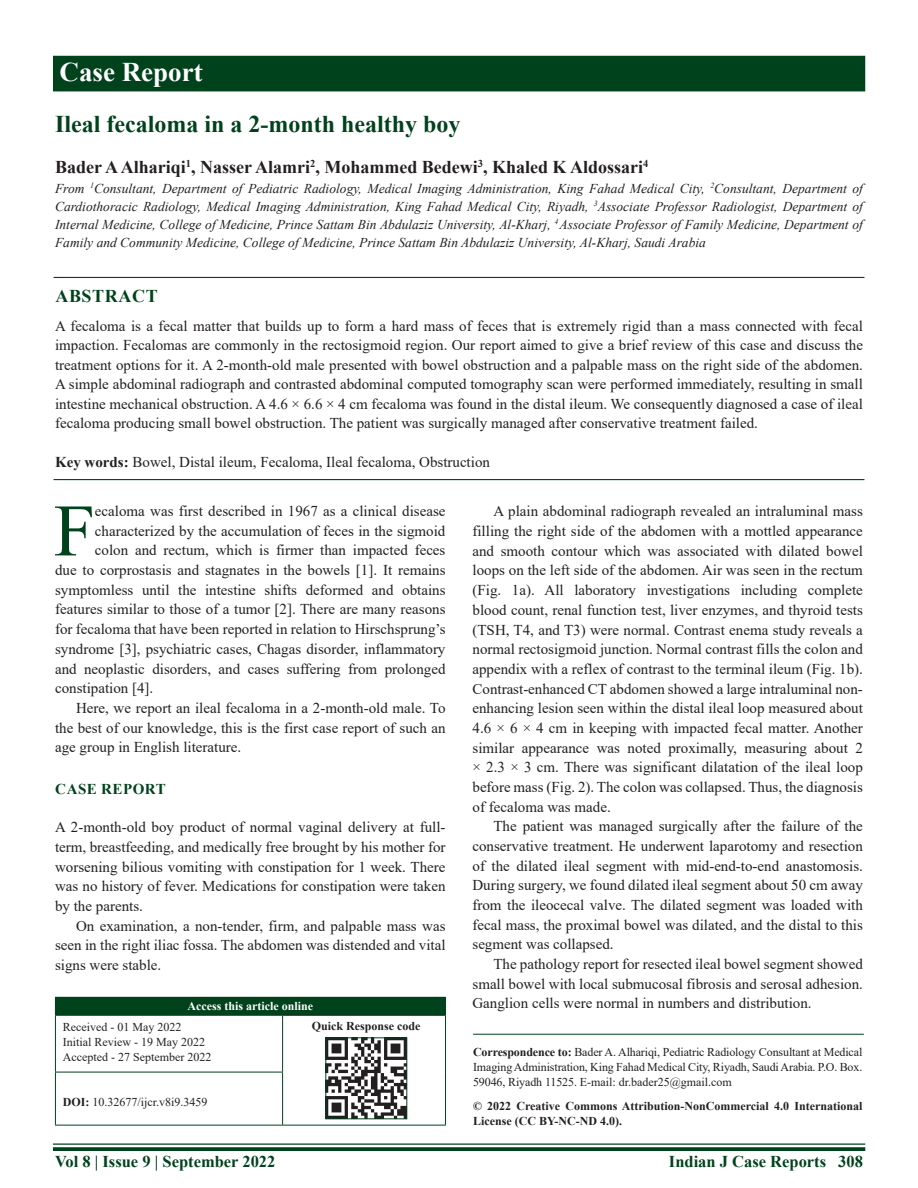
<style>
.page{position:relative;width:918px;height:1188px;background:#fff}
.page>*{position:absolute;margin:0;border:0;box-sizing:border-box;transform-origin:0 0}
.DROP_CAP_TX{font:73.95px "Times New Roman";color:#00421c}
.AH{font:700 27px "Times New Roman";color:#fff}
.AT{font:700 24px "Times New Roman";color:#00421c}
.AU{font:700 18px "Times New Roman";color:#231f20}
.ABSH{font:700 18px "Times New Roman";letter-spacing:.035em;color:#00421c}
.RF{font:700 16.5px "Times New Roman";color:#00421c}
.TX{font:15px/19.6px "Times New Roman";color:#231f20;text-align:justify}
.ABS{font:15px/19.5px "Times New Roman";color:#231f20;text-align:justify}
.DROP_CAP_TX-2{font:15px "Times New Roman";color:#231f20}
.TXFL{font:15px/19.6px "Times New Roman";color:#231f20;text-align:justify}
.KWD{font:15px "Times New Roman";color:#231f20}
.t1{font:700 15px "Times New Roman";letter-spacing:.035em;color:#00421c}
.AFF{font:italic 13.5px/18px "Times New Roman";color:#231f20;text-align:justify}
.ADD{font:12px/15px "Times New Roman";letter-spacing:-.01em;color:#231f20;text-align:justify}
.CR{font:700 12px/15px "Times New Roman";color:#231f20}
.HIS{font:12px/15px "Times New Roman";color:#231f20}
.DOI{font:12px "Times New Roman";color:#231f20}
.AAO{font:700 12px "Times New Roman";color:#fff}
.QR{font:700 12px "Times New Roman";color:#231f20}
.s1{font-weight:700}
</style>
<div class="page">
<hr style="left:53px;top:1143px;width:812px;height:2px;background:#00421c">
<svg style="left:53px;top:1147px;width:812px;height:4px;background:#0f4d29"></svg>
<div style="left:53px;top:56px;width:812px;height:35px;background:#00421c"></div>
<hr style="left:54px;top:277px;width:810px;height:1px;background:#00421c">
<hr style="left:54px;top:479px;width:810px;height:1px;background:#00421c">
<hr style="left:473px;top:1034px;width:391px;height:1px;background:#00421c">
<div style="left:55px;top:997px;width:391px;height:18px;background:#00421c"></div>
<hr style="left:283px;top:1015px;width:162px;height:1px;background:#231f20">
<hr style="left:55px;top:1016px;width:1px;height:56px;background:#00421c">
<hr style="left:55px;top:1015px;width:228px;height:1px;background:#00421c">
<hr style="left:282px;top:1016px;width:1px;height:56px;background:#00421c">
<hr style="left:445px;top:1015px;width:1px;height:57px;background:#00421c">
<hr style="left:445px;top:1072px;width:1px;height:53px;background:#00421c">
<hr style="left:55px;top:1072px;width:1px;height:53px;background:#00421c">
<hr style="left:55px;top:1072px;width:228px;height:1px;background:#00421c">
<hr style="left:55px;top:1125px;width:228px;height:1px;background:#00421c">
<hr style="left:282px;top:1072px;width:1px;height:53px;background:#00421c">
<hr style="left:283px;top:1125px;width:163px;height:1px;background:#00421c">
<img style="left:328px;top:1040px;width:77px;height:77px">
<div style="left:326px;top:1038px;width:81px;height:81px;border:1px solid #00421c"></div>
<p class="AH" style="left:60px;top:52px;width:145px">Case Report</p>
<p class="AT" style="left:55px;top:106px;width:407px">Ileal fecaloma in a 2-month healthy boy</p>
<p class="AU" style="left:55px;top:154px;width:595px">Bader A Alhariqi<sup>1</sup>, Nasser Alamri<sup>2</sup>, Mohammed Bedewi<sup>3</sup>, Khaled K Aldossari<sup>4</sup></p>
<p class="AFF" style="left:55px;top:179px;width:809px">From <sup>1</sup>Consultant, Department of Pediatric Radiology, Medical Imaging Administration, King Fahad Medical City, <sup>2</sup>Consultant, Department of Cardiothoracic Radiology, Medical Imaging Administration, King Fahad Medical City, Riyadh, <sup>3</sup>Associate Professor Radiologist, Department of Internal Medicine, College of Medicine, Prince Sattam Bin Abdulaziz University, Al-Kharj, <sup>4</sup> Associate Professor of Family Medicine, Department of Family and Community Medicine, College of Medicine, Prince Sattam Bin Abdulaziz University, Al-Kharj, Saudi Arabia</p>
<p class="ABSH" style="left:55px;top:283px;width:104px">ABSTRACT</p>
<p class="ABS" style="left:55px;top:315px;width:809px">A fecaloma is a fecal matter that builds up to form a hard mass of feces that is extremely rigid than a mass connected with fecal impaction. Fecalomas are commonly in the rectosigmoid region. Our report aimed to give a brief review of this case and discuss the treatment options for it. A 2-month-old male presented with bowel obstruction and a palpable mass on the right side of the abdomen.<br>A simple abdominal radiograph and contrasted abdominal computed tomography scan were performed immediately, resulting in small intestine mechanical obstruction. A 4.6 × 6.6 × 4 cm fecaloma was found in the distal ileum. We consequently diagnosed a case of ileal fecaloma producing small bowel obstruction. The patient was surgically managed after conservative treatment failed.</p>
<p class="KWD" style="left:55px;top:451px;width:436px"><span class="s1">Key words:</span> Bowel, Distal ileum, Fecaloma, Ileal fecaloma, Obstruction</p>
<p class="DROP_CAP_TX" style="left:54px;top:479px;width:43px">F</p>
<p class="DROP_CAP_TX-2" style="left:95px;top:501px;width:352px">ecaloma was first described in 1967 as a clinical disease</p>
<p class="DROP_CAP_TX-2" style="left:95px;top:520px;width:352px">characterized by the accumulation of feces in the sigmoid</p>
<p class="DROP_CAP_TX-2" style="left:95px;top:540px;width:352px">colon and rectum, which is firmer than impacted feces</p>
<p class="DROP_CAP_TX-2" style="left:55px;top:560px;width:392px">due to corprostasis and stagnates in the bowels [1]. It remains</p>
<p class="DROP_CAP_TX-2" style="left:55px;top:579px;width:392px">symptomless until the intestine shifts deformed and obtains</p>
<p class="DROP_CAP_TX-2" style="left:55px;top:599px;width:392px">features similar to those of a tumor [2]. There are many reasons</p>
<p class="DROP_CAP_TX-2" style="left:55px;top:619px;width:392px">for fecaloma that have been reported in relation to Hirschsprung’s</p>
<p class="DROP_CAP_TX-2" style="left:55px;top:638px;width:392px">syndrome [3], psychiatric cases, Chagas disorder, inflammatory</p>
<p class="DROP_CAP_TX-2" style="left:55px;top:658px;width:392px">and neoplastic disorders, and cases suffering from prolonged</p>
<p class="DROP_CAP_TX-2" style="left:55px;top:678px;width:100px">constipation [4].</p>
<p class="TX" style="left:55px;top:698px;width:392px;text-indent:21px">Here, we report an ileal fecaloma in a 2-month-old male. To the best of our knowledge, this is the first case report of such an age group in English literature.</p>
<h1 class="t1" style="left:55px;top:779px;width:112px">CASE REPORT</h1>
<p class="TXFL" style="left:55px;top:817px;width:392px">A 2-month-old boy product of normal vaginal delivery at full&shy;term, breastfeeding, and medically free brought by his mother for worsening bilious vomiting with constipation for 1 week. There was no history of fever. Medications for constipation were taken by the parents.</p>
<p class="TX" style="left:55px;top:915px;width:392px;text-indent:21px">On examination, a non-tender, firm, and palpable mass was seen in the right iliac fossa. The abdomen was distended and vital signs were stable.</p>
<p class="AAO" style="left:188px;top:998px;width:127px">Access this article online</p>
<p class="HIS" style="left:63px;top:1019px;width:150px">Received - 01 May 2022<br>Initial Review - 19 May 2022<br>Accepted - 27 September 2022</p>
<p class="QR" style="left:312px;top:1017px;width:110px">Quick Response code</p>
<p class="DOI" style="left:63px;top:1094px;width:146px"><span class="s1">DOI:</span> 10.32677/ijcr.v8i9.3459</p>
<p class="TX" style="left:472px;top:501px;width:392px;text-indent:21px">A plain abdominal radiograph revealed an intraluminal mass filling the right side of the abdomen with a mottled appearance and smooth contour which was associated with dilated bowel loops on the left side of the abdomen. Air was seen in the rectum (Fig. 1a). All laboratory investigations including complete blood count, renal function test, liver enzymes, and thyroid tests (TSH, T4, and T3) were normal. Contrast enema study reveals a normal rectosigmoid junction. Normal contrast fills the colon and appendix with a reflex of contrast to the terminal ileum (Fig. 1b).<br>Contrast-enhanced CT abdomen showed a large intraluminal non&shy;enhancing lesion seen within the distal ileal loop measured about 4.6 × 6 × 4 cm in keeping with impacted fecal matter. Another similar appearance was noted proximally, measuring about 2 × 2.3 × 3 cm. There was significant dilatation of the ileal loop before mass (Fig. 2). The colon was collapsed. Thus, the diagnosis of fecaloma was made.</p>
<p class="TX" style="left:472px;top:816px;width:392px;text-indent:21px">The patient was managed surgically after the failure of the conservative treatment. He underwent laparotomy and resection of the dilated ileal segment with mid-end-to-end anastomosis.<br>During surgery, we found dilated ileal segment about 50 cm away from the ileocecal valve. The dilated segment was loaded with fecal mass, the proximal bowel was dilated, and the distal to this segment was collapsed.</p>
<p class="TX" style="left:472px;top:954px;width:392px;text-indent:21px">The pathology report for resected ileal bowel segment showed small bowel with local submucosal fibrosis and serosal adhesion.<br>Ganglion cells were normal in numbers and distribution.</p>
<p class="ADD" style="left:473px;top:1044px;width:391px"><span class="s1">Correspondence to:</span> Bader A. Alhariqi, Pediatric Radiology Consultant at Medical Imaging Administration, King Fahad Medical City, Riyadh, Saudi Arabia. P.O. Box.<br>59046, Riyadh 11525. E-mail: dr.bader25@gmail.com</p>
<p class="CR" style="left:473px;top:1099px;width:391px">© 2022 Creative Commons Attribution-NonCommercial 4.0 International<br>License (CC BY-NC-ND 4.0).</p>
<p class="RF" style="left:55px;top:1150px;width:222px">Vol 8 | Issue 9 | September 2022</p>
<p class="RF" style="left:669px;top:1150px;width:195px">Indian J Case Reports 308</p>
</div>
